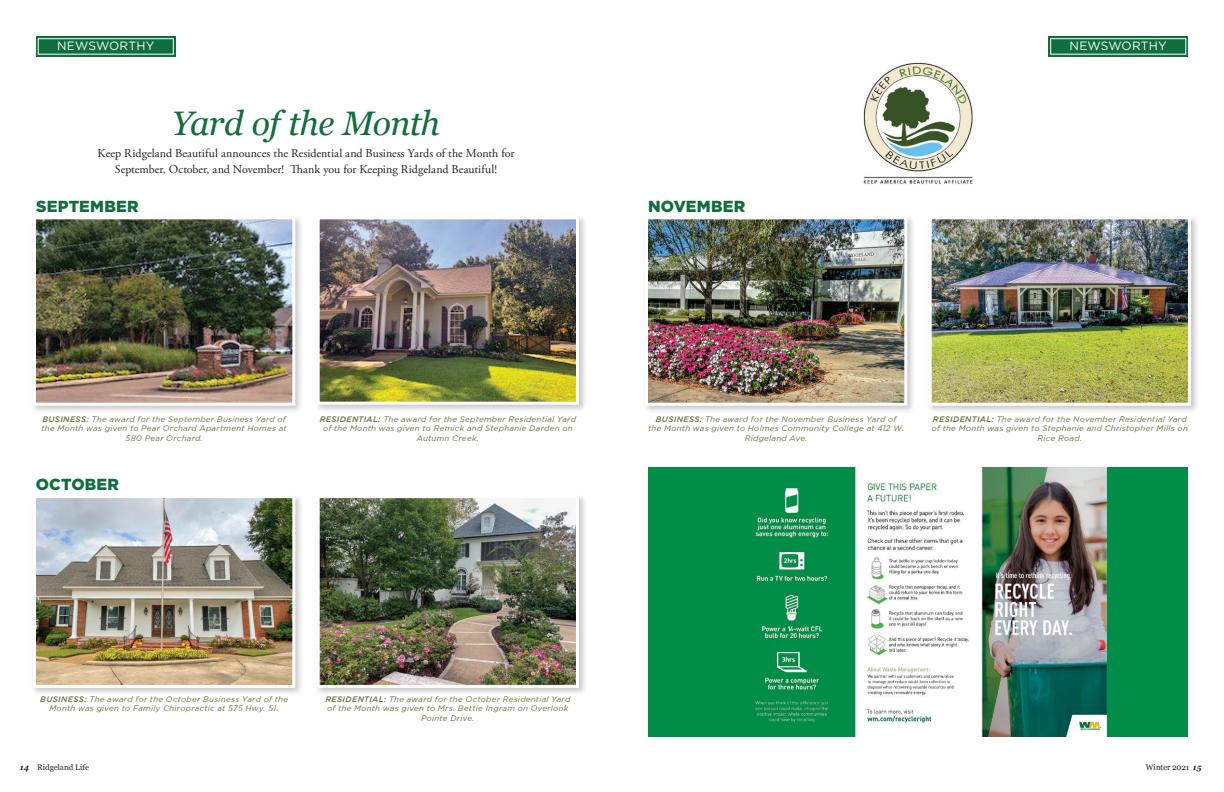
<style>
.page{position:relative;width:1224px;height:792px;background:#fff}
.page>*{position:absolute;margin:0;border:0;box-sizing:border-box;transform-origin:0 0}
.t1{font:italic 34px "Georgia";letter-spacing:-.02em;color:#0f6e3b}
.t2{font:900 16px "Gotham";letter-spacing:.015em;color:#0f6e3b}
.t3{font:12px/16px "Adobe Garamond Pro";color:#231f20;text-align:center}
.t4{font:12px "Gotham";letter-spacing:.02em;color:#fff}
.t5{font:italic 8px/9.6px "Gotham";letter-spacing:.035em;color:#696e3b;text-align:center}
.t6{font:8px "Georgia";letter-spacing:-.005em;color:#231f20}
.s1{font-weight:500}
.s2{font-weight:700;font-style:italic}
</style>
<div class="page">
<img style="left:863px;top:62px;width:110px;height:122px">
<div style="left:31px;top:214px;width:273px;height:200px;background:#231f20;opacity:.24"></div>
<img style="left:32px;top:215px;width:265px;height:192px">
<div style="left:31px;top:493px;width:273px;height:204px;background:#231f20;opacity:.24"></div>
<img style="left:32px;top:494px;width:265px;height:195px">
<div style="left:314px;top:214px;width:274px;height:199px;background:#231f20;opacity:.24"></div>
<img style="left:315px;top:215px;width:265px;height:191px">
<div style="left:314px;top:493px;width:274px;height:204px;background:#231f20;opacity:.24"></div>
<img style="left:315px;top:494px;width:266px;height:195px">
<div style="left:643px;top:214px;width:273px;height:200px;background:#231f20;opacity:.24"></div>
<img style="left:644px;top:215px;width:265px;height:192px">
<div style="left:926px;top:214px;width:274px;height:200px;background:#231f20;opacity:.24"></div>
<img style="left:927px;top:215px;width:266px;height:192px">
<img style="left:648px;top:467px;width:540px;height:270px">
<div style="left:1048px;top:36px;width:140px;height:21px;background:#0f6e3b"></div>
<div style="left:1050px;top:38px;width:136px;height:16px;border:1px solid #fff"></div>
<div style="left:36px;top:36px;width:140px;height:21px;background:#0f6e3b"></div>
<div style="left:38px;top:38px;width:136px;height:16px;border:1px solid #fff"></div>
<h3 class="t4" style="left:57px;top:38px;width:99px">NEWSWORTHY</h3>
<h3 class="t4" style="left:1070px;top:38px;width:99px">NEWSWORTHY</h3>
<h1 class="t1" style="left:172px;top:99px;width:270px">Yard of the Month</h1>
<h3 class="t3" style="left:98px;top:146px;width:418px">Keep Ridgeland Beautiful announces the Residential and Business Yards of the Month for<br>September, October, and November! Thank you for Keeping Ridgeland Beautiful!</h3>
<h2 class="t2" style="left:36px;top:195px;width:104px">SEPTEMBER</h2>
<h2 class="t2" style="left:648px;top:195px;width:99px">NOVEMBER</h2>
<p class="t5" style="left:42px;top:414px;width:247px"><span class="s1">BUSINESS:</span> The award for the September Business Yard of the Month was given to Pear Orchard Apartment Homes at<br>580 Pear Orchard.</p>
<h2 class="t2" style="left:36px;top:474px;width:85px">OCTOBER</h2>
<p class="t5" style="left:320px;top:414px;width:258px"><span class="s1">RESIDENTIAL:</span> The award for the September Residential Yard of the Month was given to Remick and Stephanie Darden on<br>Autumn Creek.</p>
<p class="t5" style="left:648px;top:414px;width:257px"><span class="s1">BUSINESS:</span> The award for the November Business Yard of the Month was given to Holmes Community College at 412 W.<br>Ridgeland Ave.</p>
<p class="t5" style="left:932px;top:414px;width:258px"><span class="s1">RESIDENTIAL:</span> The award for the November Residential Yard of the Month was given to Stephanie and Christopher Mills on<br>Rice Road.</p>
<p class="t5" style="left:40px;top:694px;width:249px"><span class="s1">BUSINESS:</span> The award for the October Business Yard of the<br>Month was given to Family Chiropractic at 575 Hwy. 51.</p>
<p class="t5" style="left:325px;top:694px;width:246px"><span class="s1">RESIDENTIAL:</span> The award for the October Residential Yard of the Month was given to Mrs. Bettie Ingram on Overlook<br>Pointe Drive.</p>
<p class="t6" style="left:20px;top:761px;width:70px"><span class="s2">14</span> Ridgeland Life</p>
<p class="t6" style="left:1146px;top:761px;width:57px">Winter 2021 <span class="s2">15</span></p>
</div>
